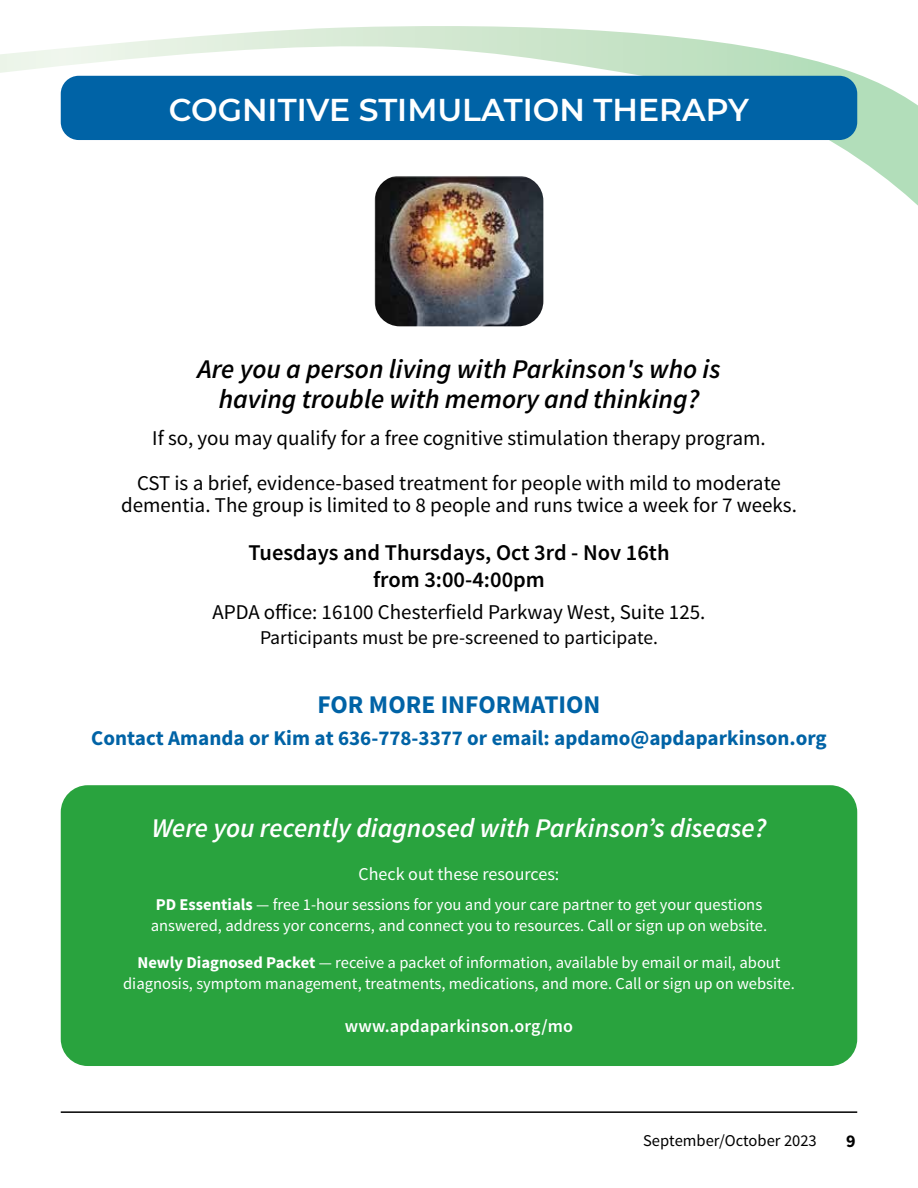
<style>
.page{position:relative;width:918px;height:1188px;background:#fff}
.page>*{position:absolute;margin:0;border:0;box-sizing:border-box;transform-origin:0 0}
.t1{font:600 31.5px "Montserrat";color:#fff}
.t2{font:italic 600 27px/30px "Source Sans Pro";color:#000;text-align:center}
.t3{font:italic 600 27px "Source Sans Pro";color:#fff}
.t4{font:700 25.5px "Source Sans Pro";color:#0063a6}
.t5{font:600 22.5px/27px "Source Sans Pro";color:#000;text-align:center}
.t6{font:21px/45px "Source Sans Pro";color:#000;text-align:center}
.t7{font:700 21px "Source Sans Pro";color:#0063a6}
.t8{font:19.5px "Source Sans Pro";color:#000}
.t9{font:600 18px "Source Sans Pro";letter-spacing:.01em;color:#fff}
.t10{font:18px "Source Sans Pro";color:#fff}
.t11{font:700 18px "Source Sans Pro";color:#000}
.t12{font:16.5px/21px "Source Sans Pro";color:#fff;text-align:center}
.t13{font:16.5px "Source Sans Pro";color:#000}
.s1{font-weight:700}
</style>
<div class="page">
<hr style="left:61px;top:1111px;width:796px;height:2px;background:#000">
<div style="left:61px;top:785px;width:796px;height:281px;background:#29a33e;border-radius:27px"></div>
<svg style="left:0;top:26px;width:918px;height:235px"></svg>
<img style="left:375px;top:176px;width:168px;height:150px">
<div style="left:61px;top:76px;width:796px;height:64px;background:#0063a6;border-radius:18px"></div>
<h1 class="t1" style="left:169px;top:87px;width:582px">COGNITIVE STIMULATION THERAPY</h1>
<h2 class="t2" style="left:197px;top:354px;width:525px">Are you a person living with Parkinson's who is having trouble with memory and thinking?</h2>
<p class="t6" style="left:137px;top:416px;width:645px">If so, you may qualify for a free cognitive stimulation therapy program.<br>CST is a brief, evidence-based treatment for people with mild to moderate</p>
<p class="t6" style="left:121px;top:483px;width:678px">dementia. The group is limited to 8 people and runs twice a week for 7 weeks.</p>
<h3 class="t5" style="left:248px;top:540px;width:423px">Tuesdays and Thursdays, Oct 3rd - Nov 16th from 3:00-4:00pm</h3>
<p class="t6" style="left:212px;top:590px;width:495px">APDA office: 16100 Chesterfield Parkway West, Suite 125.</p>
<p class="t8" style="left:260px;top:626px;width:399px">Participants must be pre-screened to participate.</p>
<h3 class="t4" style="left:317px;top:688px;width:285px">FOR MORE INFORMATION</h3>
<p class="t7" style="left:91px;top:724px;width:737px">Contact Amanda or Kim at 636-778-3377 or email: apdamo@apdaparkinson.org</p>
<h2 class="t3" style="left:152px;top:811px;width:616px">Were you recently diagnosed with Parkinson’s disease?</h2>
<p class="t10" style="left:359px;top:863px;width:202px">Check out these resources:</p>
<p class="t12" style="left:151px;top:894px;width:618px"><span class="s1">PD Essentials</span> — free 1-hour sessions for you and your care partner to get your questions answered, address yor concerns, and connect you to resources. Call or sign up on website.</p>
<p class="t12" style="left:123px;top:952px;width:673px"><span class="s1">Newly Diagnosed Packet</span> — receive a packet of information, available by email or mail, about diagnosis, symptom management, treatments, medications, and more. Call or sign up on website.</p>
<p class="t9" style="left:345px;top:1015px;width:230px">www.apdaparkinson.org/mo</p>
<p class="t13" style="left:643px;top:1131px;width:175px">September/October 2023</p>
<p class="t11" style="left:846px;top:1129px;width:11px">9</p>
</div>
